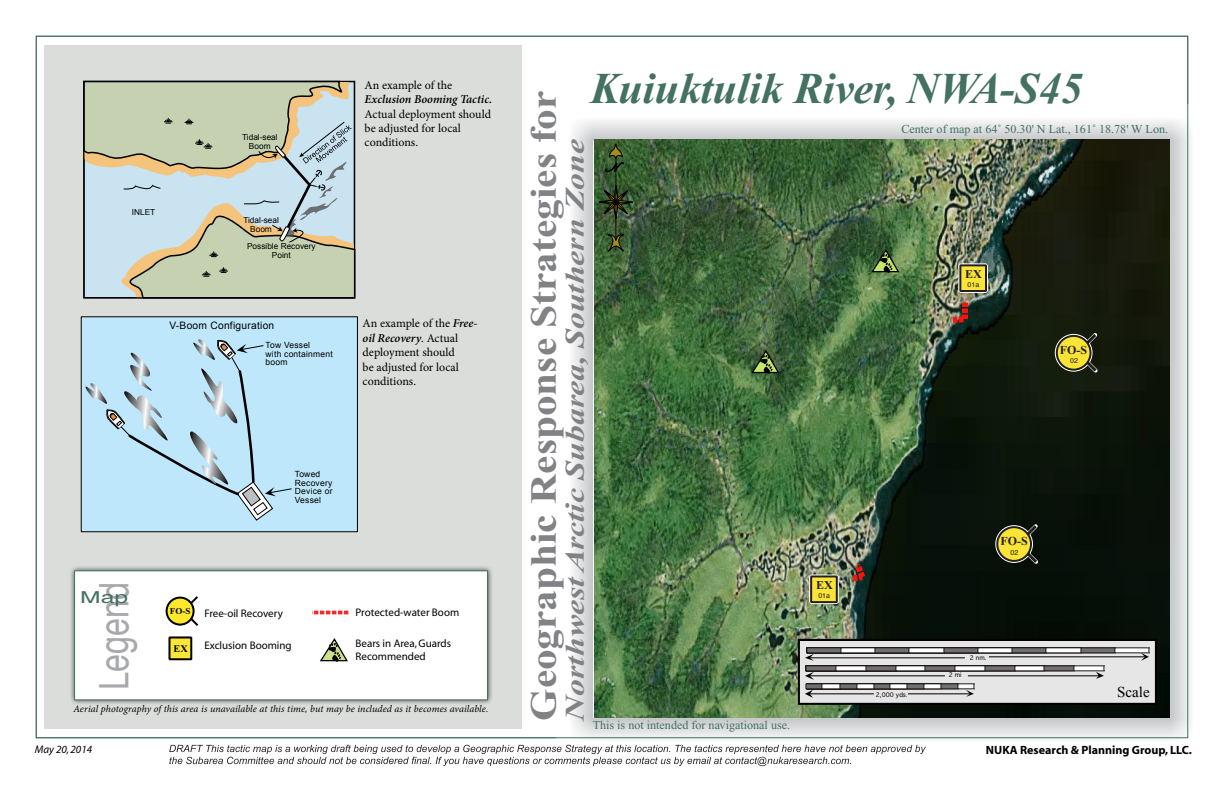
<style>
.page{position:relative;width:1224px;height:792px;background:#fff}
.page>*{position:absolute;margin:0;border:0;box-sizing:border-box;transform-origin:0 0}
.t1{font:italic 700 44px "Times New Roman";letter-spacing:-.005em;color:#447161}
.t2{font:40.7px "Helvetica";color:#a7a9ac;scale:.79 1}
.t3{font:700 37px "Times New Roman";color:#808285;scale:1.12 1}
.t4{font:italic 700 27px "Times New Roman";color:#808285;scale:1.25 1}
.t5{font:16.5px "Helvetica";color:#447161;scale:1.5 1}
.t6{font:15px "Times New Roman";color:#000}
.t7{font:12.1px "Times New Roman";color:#447161}
.t8{font:12px/14.4px "Minion Pro";letter-spacing:-.005em;color:#000}
.t9{font:700 12px "Myriad";color:#000}
.t10{font:italic 600 12px "Minion Pro";letter-spacing:-.005em;color:#000}
.t11{font:700 12px "Times New Roman";color:#231f20}
.t12{font:700 12px "Times New Roman";color:#231f20}
.t13{font:11px/13.2px "Myriad";color:#000}
.t14{font:italic 11px "Myriad";color:#000}
.t15{font:10.2px "Arial";letter-spacing:.025em;color:#000}
.t16{font:700 10.2px "Times New Roman";color:#000}
.t17{font:italic 10px "Minion Pro";letter-spacing:.005em;color:#000}
.t18{font:700 9px "Times New Roman";color:#000}
.t19{font:8.5px/8.5px "Arial";letter-spacing:.025em;color:#000}
.t20{font:8.3px/9px "Arial";color:#000;text-align:center}
.t21{font:7px "Helvetica";color:#231f20}
.t22{font:6px "Geneva";color:#000}
.s1{font-weight:600;font-style:italic}
</style>
<div class="page">
<img style="left:556px;top:105px;width:635px;height:640px">
<div style="left:45px;top:45px;width:477px;height:684px;background:#daddda"></div>
<svg style="left:169px;top:745px;width:757px;height:21px"></svg>
<div style="left:69px;top:565px;width:424px;height:141px;background:#000;opacity:.75"></div>
<div style="left:74px;top:571px;width:414px;height:129px;background:#fff"></div>
<img style="left:594px;top:140px;width:575px;height:578px">
<svg style="left:798px;top:639px;width:359px;height:66px"></svg>
<svg style="left:871px;top:250px;width:30px;height:23px"></svg>
<svg style="left:751px;top:351px;width:30px;height:23px"></svg>
<svg style="left:946px;top:302px;width:26px;height:25px"></svg>
<svg style="left:846px;top:557px;width:24px;height:28px"></svg>
<svg style="left:1055px;top:329px;width:46px;height:47px"></svg>
<div style="left:1057px;top:336px;width:34px;height:34px;background:#f9e437;border-radius:50%"></div>
<div style="left:1056px;top:335px;width:36px;height:36px;border:2px solid #231f20;border-radius:50%"></div>
<div style="left:995px;top:525px;width:38px;height:38px;border:4px solid #fff;border-radius:50%"></div>
<svg style="left:996px;top:521px;width:46px;height:47px"></svg>
<div style="left:997px;top:527px;width:34px;height:34px;background:#f9e437;border-radius:50%"></div>
<div style="left:996px;top:526px;width:36px;height:36px;border:2px solid #231f20;border-radius:50%"></div>
<div style="left:958px;top:263px;width:30px;height:30px;border:4px solid #fff"></div>
<div style="left:960px;top:265px;width:26px;height:26px;background:#f9e437"></div>
<div style="left:959px;top:264px;width:28px;height:28px;border:2px solid #231f20"></div>
<div style="left:809px;top:574px;width:30px;height:30px;border:4px solid #fff"></div>
<div style="left:811px;top:576px;width:26px;height:26px;background:#f9e437"></div>
<div style="left:810px;top:575px;width:28px;height:28px;border:2px solid #231f20"></div>
<hr style="left:616px;top:157px;width:1px;height:93px;background:#000">
<svg style="left:595px;top:181px;width:42px;height:42px"></svg>
<svg style="left:608px;top:234px;width:16px;height:18px"></svg>
<svg style="left:605px;top:144px;width:19px;height:28px"></svg>
<svg style="left:184px;top:596px;width:14px;height:30px"></svg>
<div style="left:167px;top:598px;width:27px;height:27px;background:#fce92b;border-radius:50%"></div>
<div style="left:166px;top:597px;width:29px;height:29px;border:2px solid #000;border-radius:50%"></div>
<svg style="left:312px;top:611px;width:37px;height:3px"></svg>
<div style="left:81px;top:317px;width:276px;height:215px;background:#bee7fb"></div>
<svg style="left:85px;top:339px;width:207px;height:182px"></svg>
<svg style="left:83px;top:80px;width:273px;height:219px"></svg>
<div style="left:84px;top:81px;width:271px;height:217px;border:1px solid #000"></div>
<div style="left:169px;top:637px;width:22px;height:22px;background:#fae637"></div>
<div style="left:168px;top:636px;width:24px;height:24px;border:2px solid #000"></div>
<svg style="left:320px;top:639px;width:28px;height:23px"></svg>
<p class="t20" style="left:132px;top:208px;width:25px">INLET</p>
<p class="t20" style="left:242px;top:133px;width:37px">Tidal-seal<br>Boom</p>
<p class="t20" style="left:243px;top:216px;width:37px">Tidal-seal<br>Boom</p>
<p class="t20" style="left:247px;top:242px;width:70px">Possible Recovery<br>Point</p>
<p class="t15" style="left:169px;top:318px;width:106px">V-Boom Configuration</p>
<p class="t19" style="left:266px;top:341px;width:69px">Tow Vessel<br>with containment boom</p>
<p class="t8" style="left:365px;top:78px;width:89px">An example of the</p>
<p class="t10" style="left:365px;top:91px;width:129px">Exclusion Booming Tactic.</p>
<p class="t8" style="left:365px;top:107px;width:128px">Actual deployment should be adjusted for local conditions.</p>
<p class="t8" style="left:363px;top:316px;width:116px">An example of the <span class="s1">Free&shy;oil Recovery</span>. Actual deployment should<br>be adjusted for local conditions.</p>
<h2 class="t2" style="left:83px;top:690px;width:138px;rotate:-90deg">Legend</h2>
<h3 class="t5" style="left:80px;top:585px;width:34px">Map</h3>
<p class="t19" style="left:295px;top:470px;width:39px">Towed<br>Recovery<br>Device or<br>Vessel</p>
<p class="t18" style="left:170px;top:606px;width:22px">FO-S</p>
<p class="t13" style="left:204px;top:608px;width:80px">Free-oil Recovery</p>
<p class="t13" style="left:204px;top:639px;width:89px">Exclusion Booming</p>
<p class="t16" style="left:174px;top:642px;width:16px">EX</p>
<p class="t13" style="left:356px;top:606px;width:105px">Protected-water Boom</p>
<p class="t13" style="left:356px;top:637px;width:97px">Bears in Area, Guards<br>Recommended</p>
<p class="t17" style="left:73px;top:702px;width:416px">Aerial photography of this area is unavailable at this time, but may be included as it becomes available.</p>
<h1 class="t1" style="left:590px;top:65px;width:494px">Kuiuktulik River, NWA-S45</h1>
<p class="t7" style="left:901px;top:123px;width:268px">Center of map at 64˚ 50.30' N Lat., 161˚ 18.78' W Lon.</p>
<h3 class="t3" style="left:523px;top:720px;width:564px;rotate:-90deg">Geographic Response Strategies for</h3>
<h3 class="t4" style="left:560px;top:720px;width:467px;rotate:-90deg">Northwest Arctic Subarea, Southern Zone</h3>
<p class="t12" style="left:965px;top:267px;width:18px">EX</p>
<p class="t21" style="left:968px;top:279px;width:13px">01a</p>
<p class="t21" style="left:970px;top:279px;width:9px">02</p>
<p class="t11" style="left:1060px;top:342px;width:29px">FO-S</p>
<p class="t21" style="left:1070px;top:356px;width:9px">012</p>
<p class="t11" style="left:1000px;top:533px;width:29px">FO-S</p>
<p class="t21" style="left:1011px;top:547px;width:9px">012</p>
<p class="t12" style="left:816px;top:578px;width:18px">EX</p>
<p class="t21" style="left:818px;top:590px;width:13px">01a</p>
<p class="t21" style="left:820px;top:590px;width:9px">02</p>
<p class="t22" style="left:970px;top:653px;width:18px">2 nm.</p>
<p class="t22" style="left:949px;top:670px;width:14px">2 mi</p>
<p class="t22" style="left:876px;top:690px;width:33px">2,000 yds.</p>
<p class="t6" style="left:1117px;top:682px;width:34px">Scale</p>
<p class="t7" style="left:593px;top:719px;width:199px">This is not intended for navigational use.</p>
<p class="t14" style="left:35px;top:744px;width:59px">May 20, 2014</p>
<p class="t9" style="left:986px;top:744px;width:208px">NUKA Research &amp; Planning Group, LLC.</p>
</div>
